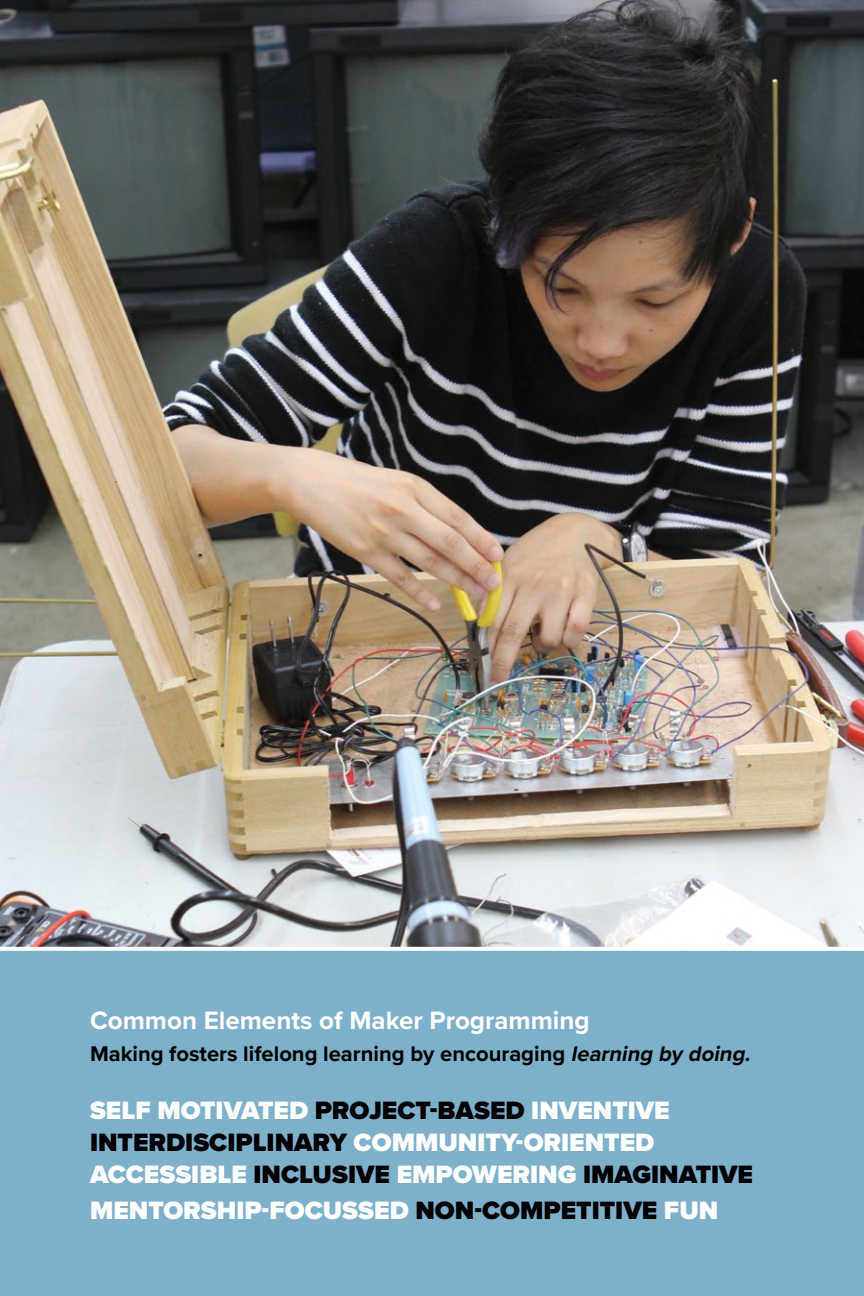
<style>
.page{position:relative;width:864px;height:1296px;background:#fff}
.page>*{position:absolute;margin:0;border:0;box-sizing:border-box;transform-origin:0 0}
.t1{font:900 26px/32px "Proxima Nova";color:#fff}
.t2{font:700 26px "Proxima Nova";color:#fff}
.t3{font:700 22px "Proxima Nova";color:#000}
.s1{font-style:italic}
.s2{color:#000}
</style>
<div class="page">
<img style="left:0;top:0;width:864px;height:947px">
<div style="left:0;top:948px;width:864px;height:348px;background:#7eb0cc"></div>
<svg style="left:0;top:948px;width:864px;height:3px;background:#f6f9fb"></svg>
<p class="t2" style="left:90px;top:1000px;width:501px">Common Elements of Maker Programming</p>
<p class="t3" style="left:90px;top:1037px;width:667px">Making fosters lifelong learning by encouraging <span class="s1">learning by doing.</span></p>
<p class="t1" style="left:90px;top:1094px;width:665px">SELF MOTIVATED <span class="s2">PROJECT-BASED</span> INVENTIVE<br><span class="s2">INTERDISCIPLINARY</span> COMM UNITY-ORIENTED<br>ACCESSIBLE <span class="s2">INCLUSIVE</span> EM POWERING <span class="s2">IMAGINATIVE</span></p>
<p class="t1" style="left:90px;top:1194px;width:630px">MENTORSHIP-FOCUSSED <span class="s2">NON-COMPETITIVE</span> FUN</p>
</div>
